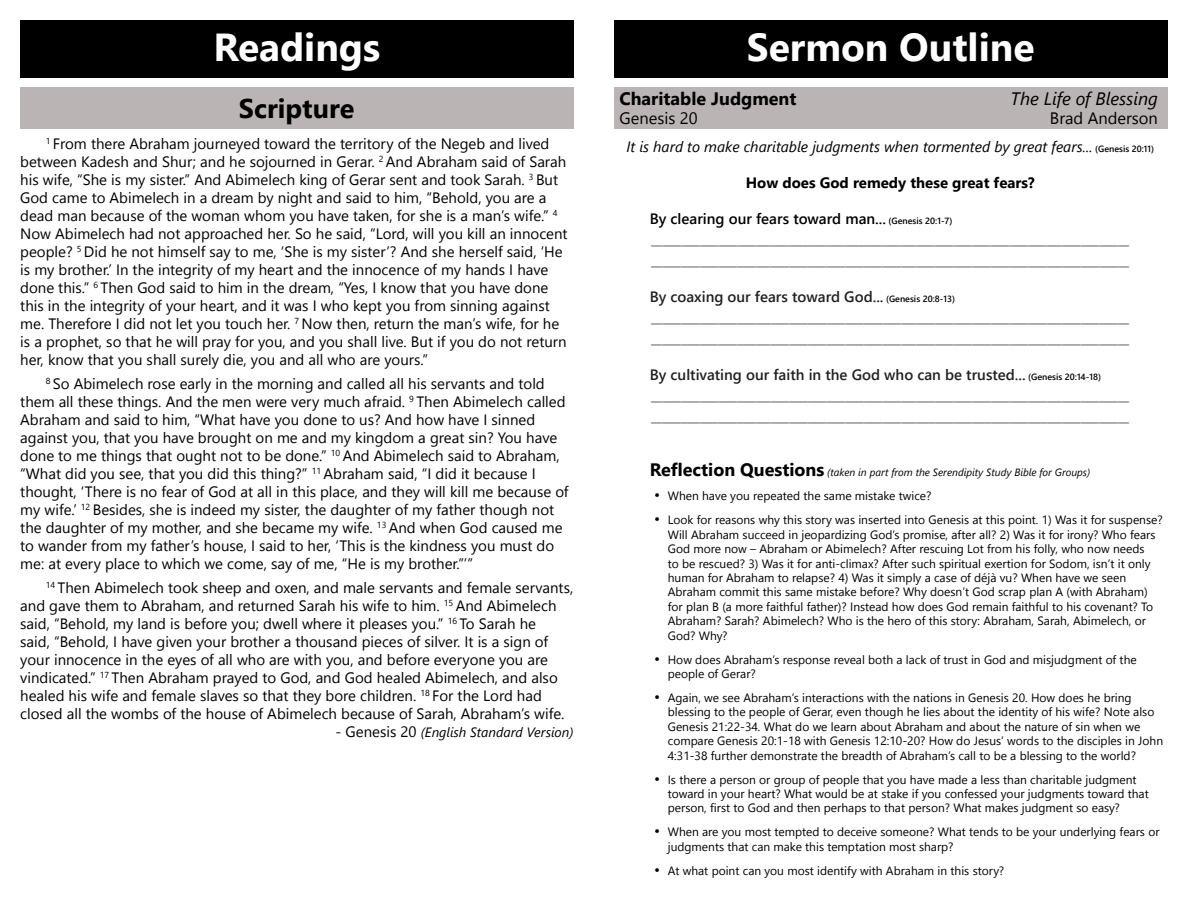
<style>
.page{position:relative;width:1188px;height:918px;background:#fff}
.page>*{position:absolute;margin:0;border:0;box-sizing:border-box;transform-origin:0 0}
.t1{font:700 39px "Segoe UI";color:#fff}
.t2{font:700 27px "Segoe UI";color:#000}
.t3{font:700 18px "Segoe UI";color:#000}
.t4{font:italic 18px "Segoe UI";color:#000}
.t5{font:16.5px "Segoe UI";color:#000}
.t6{font:15px/18px "Segoe UI";color:#000}
.t7{font:600 15px "Segoe UI";color:#231f20}
.t8{font:italic 15px "Segoe UI";color:#000}
.t9{font:600 15px "Segoe UI";color:#000}
.t10{font:700 15px "Segoe UI";color:#000}
.t11{font:italic 13.5px "Segoe UI";color:#000}
.t12{font:12px/14.4px "Segoe UI";color:#000}
.t13{font:italic 10.5px "Segoe UI";color:#000}
.t14{font:9px "Segoe UI";color:#000}
.s1{font-weight:600;font-style:normal;font-size:9px}
.s2{font-size:9px}
.s3{font-size:9px;color:#000}
.s4{font-weight:700;font-style:normal;font-size:18px}
.s5{font-size:15px}
.s6{font-style:normal;font-size:15px}
</style>
<div class="page">
<div style="left:20px;top:20px;width:554px;height:58px;background:#000"></div>
<div style="left:615px;top:20px;width:553px;height:58px;background:#000"></div>
<div style="left:614px;top:87px;width:553px;height:42px;background:#bab5b4"></div>
<div style="left:20px;top:87px;width:553px;height:42px;background:#bab5b4"></div>
<p class="t1" style="left:214px;top:18px;width:168px">Readings</p>
<p class="t1" style="left:747px;top:18px;width:289px">Sermon Outline</p>
<p class="t3" style="left:619px;top:85px;width:179px">Charitable Judgment</p>
<p class="t4" style="left:1011px;top:86px;width:149px">The Life of Blessing</p>
<p class="t5" style="left:619px;top:106px;width:80px">Genesis 20</p>
<p class="t5" style="left:1050px;top:106px;width:110px">Brad Anderson</p>
<p class="t8" style="left:626px;top:137px;width:529px">It is hard to make charitable judgments when tormented by great fears... <span class="s1">(Genesis 20:11)</span></p>
<p class="t10" style="left:746px;top:172px;width:291px">How does God remedy these great fears?</p>
<p class="t9" style="left:650px;top:208px;width:304px">By clearing our fears toward man... <span class="s2">(Genesis 20:1-7)</span></p>
<p class="t14" style="left:651px;top:235px;width:480px">________________________________________________________________________________________________________________________________</p>
<p class="t14" style="left:651px;top:256px;width:480px">________________________________________________________________________________________________________________________________</p>
<p class="t7" style="left:650px;top:286px;width:307px">By coaxing our fears toward God... <span class="s3">(Genesis 20:8-13)</span></p>
<p class="t14" style="left:651px;top:313px;width:480px">________________________________________________________________________________________________________________________________</p>
<p class="t14" style="left:651px;top:334px;width:480px">________________________________________________________________________________________________________________________________</p>
<p class="t7" style="left:650px;top:364px;width:453px">By cultivating our faith in the God who can be trusted... <span class="s3">(Genesis 20:14-18)</span></p>
<p class="t14" style="left:651px;top:391px;width:480px">________________________________________________________________________________________________________________________________</p>
<p class="t14" style="left:651px;top:412px;width:480px">________________________________________________________________________________________________________________________________</p>
<p class="t13" style="left:650px;top:465px;width:442px"><span class="s4">Reflection Questions</span> (taken in part from the Serendipity Study Bible for Groups)</p>
<p class="t12" style="left:654px;top:488px;width:279px"><span class="s5">•</span> When have you repeated the same mistake twice?</p>
<p class="t12" style="left:668px;top:512px;width:497px;text-indent:-14px"><span class="s5">•</span> Look for reasons why this story was inserted into Genesis at this point. 1) Was it for suspense?<br>Will Abraham succeed in jeopardizing God’s promise, after all? 2) Was it for irony? Who fears God more now – Abraham or Abimelech? After rescuing Lot from his folly, who now needs<br>to be rescued? 3) Was it for anti-climax? After such spiritual exertion for Sodom, isn’t it only human for Abraham to relapse? 4) Was it simply a case of déjà vu? When have we seen Abraham commit this same mistake before? Why doesn’t God scrap plan A (with Abraham) for plan B (a more faithful father)? Instead how does God remain faithful to his covenant? To Abraham? Sarah? Abimelech? Who is the hero of this story: Abraham, Sarah, Abimelech, or God? Why?</p>
<p class="t12" style="left:668px;top:652px;width:470px;text-indent:-14px"><span class="s5">•</span> How does Abraham’s response reveal both a lack of trust in God and misjudgment of the people of Gerar?</p>
<p class="t12" style="left:668px;top:690px;width:497px;text-indent:-14px"><span class="s5">•</span> Again, we see Abraham’s interactions with the nations in Genesis 20. How does he bring blessing to the people of Gerar, even though he lies about the identity of his wife? Note also Genesis 21:22-34. What do we learn about Abraham and about the nature of sin when we compare Genesis 20:1-18 with Genesis 12:10-20? How do Jesus’ words to the disciples in John 4:31-38 further demonstrate the breadth of Abraham’s call to be a blessing to the world?</p>
<p class="t12" style="left:668px;top:772px;width:482px;text-indent:-14px"><span class="s5">•</span> Is there a person or group of people that you have made a less than charitable judgment toward in your heart? What would be at stake if you confessed your judgments toward that person, first to God and then perhaps to that person? What makes judgment so easy?</p>
<p class="t12" style="left:668px;top:824px;width:493px;text-indent:-14px"><span class="s5">•</span> When are you most tempted to deceive someone? What tends to be your underlying fears or judgments that can make this temptation most sharp?</p>
<p class="t12" style="left:654px;top:863px;width:351px"><span class="s5">•</span> At what point can you most identify with Abraham in this story?</p>
<p class="t2" style="left:239px;top:88px;width:117px">Scripture</p>
<p class="t6" style="left:20px;top:134px;width:549px;text-indent:26px"><sup>1</sup> From there Abraham journeyed toward the territory of the Negeb and lived between Kadesh and Shur; and he sojourned in Gerar. <sup>2</sup> And Abraham said of Sarah his wife, “She is my sister.” And Abimelech king of Gerar sent and took Sarah. <sup>3</sup> But God came to Abimelech in a dream by night and said to him, “Behold, you are a dead man because of the woman whom you have taken, for she is a man’s wife.” <sup>4<br></sup>Now Abimelech had not approached her. So he said, “Lord, will you kill an innocent people? <sup>5</sup> Did he not himself say to me, ‘She is my sister’? And she herself said, ‘He is my brother.’ In the integrity of my heart and the innocence of my hands I have done this.” <sup>6</sup> Then God said to him in the dream, “Yes, I know that you have done this in the integrity of your heart, and it was I who kept you from sinning against me. Therefore I did not let you touch her. <sup>7</sup> Now then, return the man’s wife, for he is a prophet, so that he will pray for you, and you shall live. But if you do not return her, know that you shall surely die, you and all who are yours.”</p>
<p class="t6" style="left:20px;top:374px;width:550px;text-indent:26px"><sup>8</sup> So Abimelech rose early in the morning and called all his servants and told them all these things. And the men were very much afraid. <sup>9</sup> Then Abimelech called Abraham and said to him, “What have you done to us? And how have I sinned against you, that you have brought on me and my kingdom a great sin? You have done to me things that ought not to be done.” <sup>10</sup> And Abimelech said to Abraham, “What did you see, that you did this thing?” <sup>11</sup> Abraham said, “I did it because I thought, ‘There is no fear of God at all in this place, and they will kill me because of my wife.’ <sup>12</sup> Besides, she is indeed my sister, the daughter of my father though not the daughter of my mother, and she became my wife. <sup>13</sup> And when God caused me to wander from my father’s house, I said to her, ‘This is the kindness you must do me: at every place to which we come, say of me, “He is my brother.”’”</p>
<p class="t6" style="left:20px;top:578px;width:555px;text-indent:26px"><sup>14</sup> Then Abimelech took sheep and oxen, and male servants and female servants, and gave them to Abraham, and returned Sarah his wife to him. <sup>15</sup> And Abimelech said, “Behold, my land is before you; dwell where it pleases you.” <sup>16</sup> To Sarah he<br>said, “Behold, I have given your brother a thousand pieces of silver. It is a sign of your innocence in the eyes of all who are with you, and before everyone you are vindicated.” <sup>17</sup> Then Abraham prayed to God, and God healed Abimelech, and also healed his wife and female slaves so that they bore children. <sup>18</sup> For the Lord had closed all the wombs of the house of Abimelech because of Sarah, Abraham’s wife.</p>
<p class="t11" style="left:336px;top:723px;width:240px"><span class="s6">- Genesis 20</span> (English Standard Version)</p>
</div>
